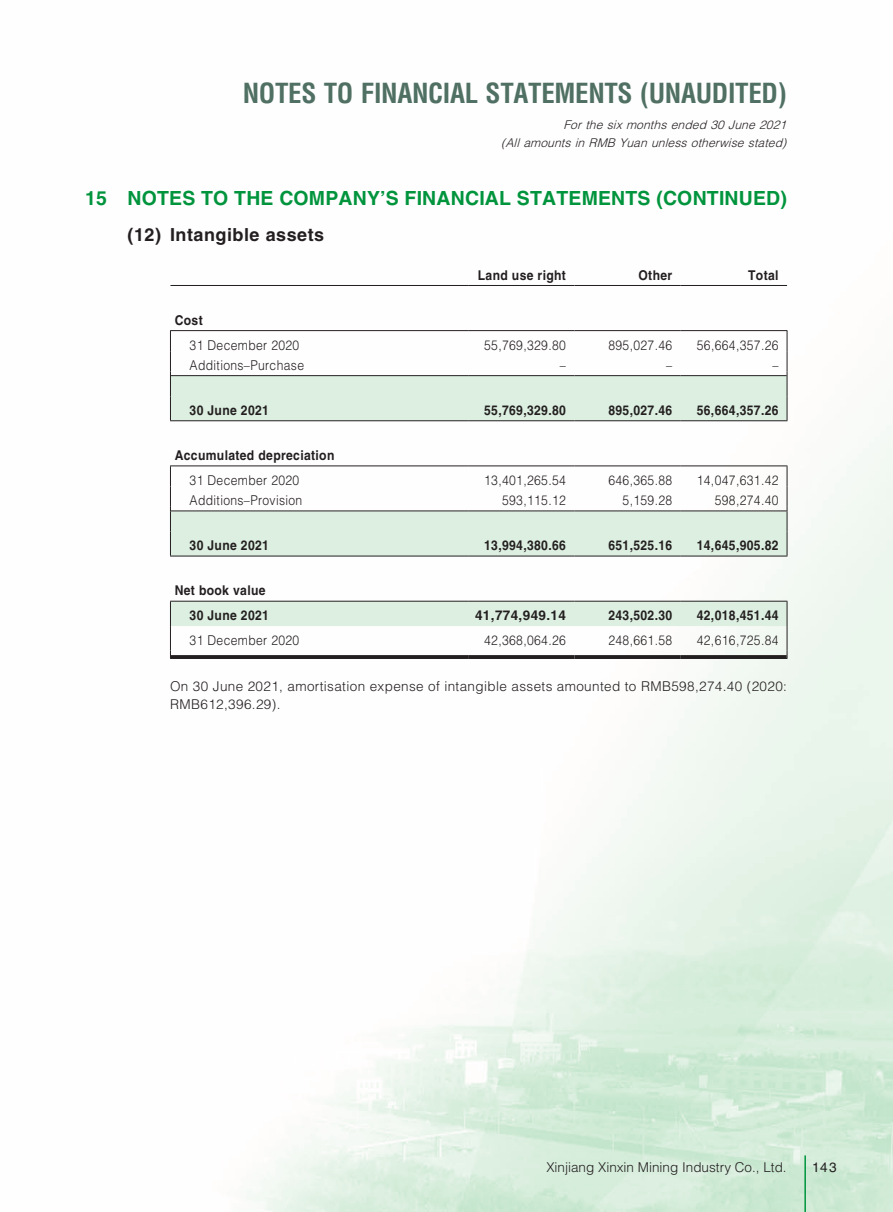
<style>
.page{position:relative;width:893px;height:1212px;background:#fff}
.page>*{position:absolute;margin:0;border:0;box-sizing:border-box;transform-origin:0 0}
.t1{font:700 condensed 27px "Helvetica LT Std";letter-spacing:-.015em;color:#4f7063}
.t2{font:700 19.5px "Helvetica LT Std";letter-spacing:.01em;color:#00943d}
.t3{font:700 18px "Helvetica LT Std";letter-spacing:.03em;color:#231f20}
.t4{font:300 13.5px "Helvetica LT Std";letter-spacing:.03em;color:#231f20;scale:.9 1}
.t5{font:700 13.5px/24.9px "Helvetica LT Std";letter-spacing:.03em;color:#231f20;text-align:right;scale:.9 1}
.t6{font:300 13.5px/18px "Helvetica LT Std";letter-spacing:.03em;color:#231f20}
.t7{font:300 13.5px "Helvetica LT Std";color:#231f20}
.t8{font:700 13.5px "Helvetica LT Std";letter-spacing:.03em;color:#231f20}
.t9{font:13.5px "Helvetica LT Std";color:#231f20}
.t10{font:italic 300 12px/18px "Helvetica LT Std";color:#231f20;text-align:right}
</style>
<div class="page">
<img style="left:171px;top:285px;width:722px;height:927px">
<hr style="left:804px;top:1155px;width:2px;height:57px;background:#00943d">
<svg style="left:170px;top:376px;width:617px;height:250px"></svg>
<hr style="left:170px;top:330px;width:298px;height:1px;background:#231f20">
<hr style="left:468px;top:330px;width:106px;height:1px;background:#231f20">
<hr style="left:574px;top:330px;width:107px;height:1px;background:#231f20">
<hr style="left:681px;top:330px;width:106px;height:1px;background:#231f20">
<svg style="left:170px;top:331px;width:1px;height:89px"></svg>
<svg style="left:787px;top:331px;width:1px;height:89px"></svg>
<hr style="left:170px;top:420px;width:298px;height:1px;background:#231f20">
<hr style="left:468px;top:420px;width:106px;height:1px;background:#231f20">
<hr style="left:574px;top:420px;width:107px;height:1px;background:#231f20">
<hr style="left:681px;top:420px;width:106px;height:1px;background:#231f20">
<hr style="left:170px;top:465px;width:298px;height:1px;background:#231f20">
<hr style="left:468px;top:465px;width:106px;height:1px;background:#231f20">
<hr style="left:574px;top:465px;width:107px;height:1px;background:#231f20">
<hr style="left:681px;top:465px;width:106px;height:1px;background:#231f20">
<svg style="left:170px;top:466px;width:1px;height:90px"></svg>
<svg style="left:787px;top:466px;width:1px;height:90px"></svg>
<hr style="left:170px;top:556px;width:298px;height:1px;background:#231f20">
<hr style="left:468px;top:556px;width:106px;height:1px;background:#231f20">
<hr style="left:574px;top:556px;width:107px;height:1px;background:#231f20">
<hr style="left:681px;top:556px;width:106px;height:1px;background:#231f20">
<hr style="left:170px;top:601px;width:298px;height:1px;background:#231f20">
<hr style="left:468px;top:601px;width:106px;height:1px;background:#231f20">
<hr style="left:574px;top:601px;width:107px;height:1px;background:#231f20">
<hr style="left:681px;top:601px;width:106px;height:1px;background:#231f20">
<svg style="left:170px;top:601px;width:1px;height:57px"></svg>
<svg style="left:787px;top:601px;width:1px;height:57px"></svg>
<hr style="left:170px;top:658px;width:298px;height:1px;background:#231f20">
<hr style="left:468px;top:658px;width:106px;height:1px;background:#231f20">
<hr style="left:574px;top:658px;width:107px;height:1px;background:#231f20">
<hr style="left:681px;top:658px;width:106px;height:1px;background:#231f20">
<hr style="left:170px;top:285px;width:298px;height:1px;background:#231f20">
<hr style="left:468px;top:285px;width:106px;height:1px;background:#231f20">
<hr style="left:574px;top:285px;width:107px;height:1px;background:#231f20">
<hr style="left:681px;top:285px;width:106px;height:1px;background:#231f20">
<hr style="left:171px;top:375px;width:297px;height:1px;background:#231f20">
<hr style="left:468px;top:375px;width:106px;height:1px;background:#231f20">
<hr style="left:574px;top:375px;width:107px;height:1px;background:#231f20">
<hr style="left:681px;top:375px;width:106px;height:1px;background:#231f20">
<hr style="left:171px;top:510px;width:297px;height:1px;background:#231f20">
<hr style="left:468px;top:510px;width:106px;height:1px;background:#231f20">
<hr style="left:574px;top:510px;width:107px;height:1px;background:#231f20">
<hr style="left:681px;top:510px;width:106px;height:1px;background:#231f20">
<hr style="left:171px;top:655px;width:297px;height:3px;background:#231f20">
<hr style="left:468px;top:655px;width:106px;height:3px;background:#231f20">
<hr style="left:574px;top:655px;width:107px;height:3px;background:#231f20">
<hr style="left:681px;top:655px;width:106px;height:3px;background:#231f20">
<h1 class="t1" style="left:243px;top:77px;width:545px">NOTES TO FINANCIAL STATEMENTS (UNAUDITED)</h1>
<p class="t10" style="left:501px;top:116px;width:290px">Forthesixmonthsended 30June2021 (AllamountsinRMB Yuanunlessotherwisestated)</p>
<h2 class="t2" style="left:85px;top:187px;width:703px">15 NOTES TO THE COMPANY’S FINANCIAL STATEMENTS (CONTINUED)</h2>
<h3 class="t3" style="left:128px;top:224px;width:198px">(12) Intangible assets</h3>
<p class="t5" style="left:478px;top:262px;width:99px">Land use right</p>
<p class="t5" style="left:638px;top:262px;width:39px">Other</p>
<p class="t5" style="left:748px;top:262px;width:35px">Total</p>
<p class="t5" style="left:175px;top:307px;width:33px">Cost</p>
<p class="t4" style="left:190px;top:336px;width:123px">31 December 2020</p>
<p class="t4" style="left:484px;top:336px;width:92px">55,769,329.80</p>
<p class="t4" style="left:608px;top:336px;width:72px">895,027.46</p>
<p class="t4" style="left:697px;top:336px;width:92px">56,664,357.26</p>
<p class="t4" style="left:190px;top:357px;width:129px">Additions–Purchase</p>
<p class="t4" style="left:560px;top:357px;width:8px">–</p>
<p class="t4" style="left:666px;top:357px;width:8px">–</p>
<p class="t4" style="left:772px;top:357px;width:8px">–</p>
<p class="t5" style="left:190px;top:397px;width:90px">30 June 2021</p>
<p class="t5" style="left:484px;top:397px;width:92px">55,769,329.80</p>
<p class="t5" style="left:608px;top:397px;width:72px">895,027.46</p>
<p class="t5" style="left:697px;top:397px;width:92px">56,664,357.26</p>
<p class="t5" style="left:175px;top:442px;width:179px">Accumulated depreciation</p>
<p class="t4" style="left:190px;top:472px;width:123px">31 December 2020</p>
<p class="t4" style="left:484px;top:472px;width:92px">13,401,265.54</p>
<p class="t4" style="left:608px;top:472px;width:72px">646,365.88</p>
<p class="t4" style="left:697px;top:472px;width:92px">14,047,631.42</p>
<p class="t4" style="left:190px;top:492px;width:127px">Additions–Provision</p>
<p class="t4" style="left:502px;top:492px;width:72px">593,115.12</p>
<p class="t4" style="left:623px;top:492px;width:57px">5,159.28</p>
<p class="t4" style="left:715px;top:492px;width:72px">598,274.40</p>
<p class="t5" style="left:190px;top:533px;width:90px">30 June 2021</p>
<p class="t5" style="left:484px;top:533px;width:92px">13,994,380.66</p>
<p class="t5" style="left:608px;top:533px;width:72px">651,525.16</p>
<p class="t5" style="left:697px;top:533px;width:92px">14,645,905.82</p>
<p class="t5" style="left:175px;top:578px;width:106px">Net book value<br>30 June 2021</p>
<p class="t8" style="left:475px;top:607px;width:92px">41,774,949.14</p>
<p class="t5" style="left:608px;top:603px;width:72px">243,502.30</p>
<p class="t5" style="left:697px;top:603px;width:92px">42,018,451.44</p>
<p class="t4" style="left:190px;top:631px;width:123px">31 December 2020</p>
<p class="t4" style="left:484px;top:631px;width:92px">42,368,064.26</p>
<p class="t4" style="left:608px;top:631px;width:72px">248,661.58</p>
<p class="t4" style="left:697px;top:631px;width:92px">42,616,725.84</p>
<p class="t6" style="left:170px;top:677px;width:618px">On 30 June 2021, amortisation expense of intangible assets amounted to RMB598,274.40 (2020:<br>RMB612,396.29).</p>
<p class="t7" style="left:546px;top:1159px;width:242px">Xinjiang Xinxin Mining Industry Co., Ltd.</p>
<p class="t9" style="left:812px;top:1159px;width:26px">143</p>
</div>
